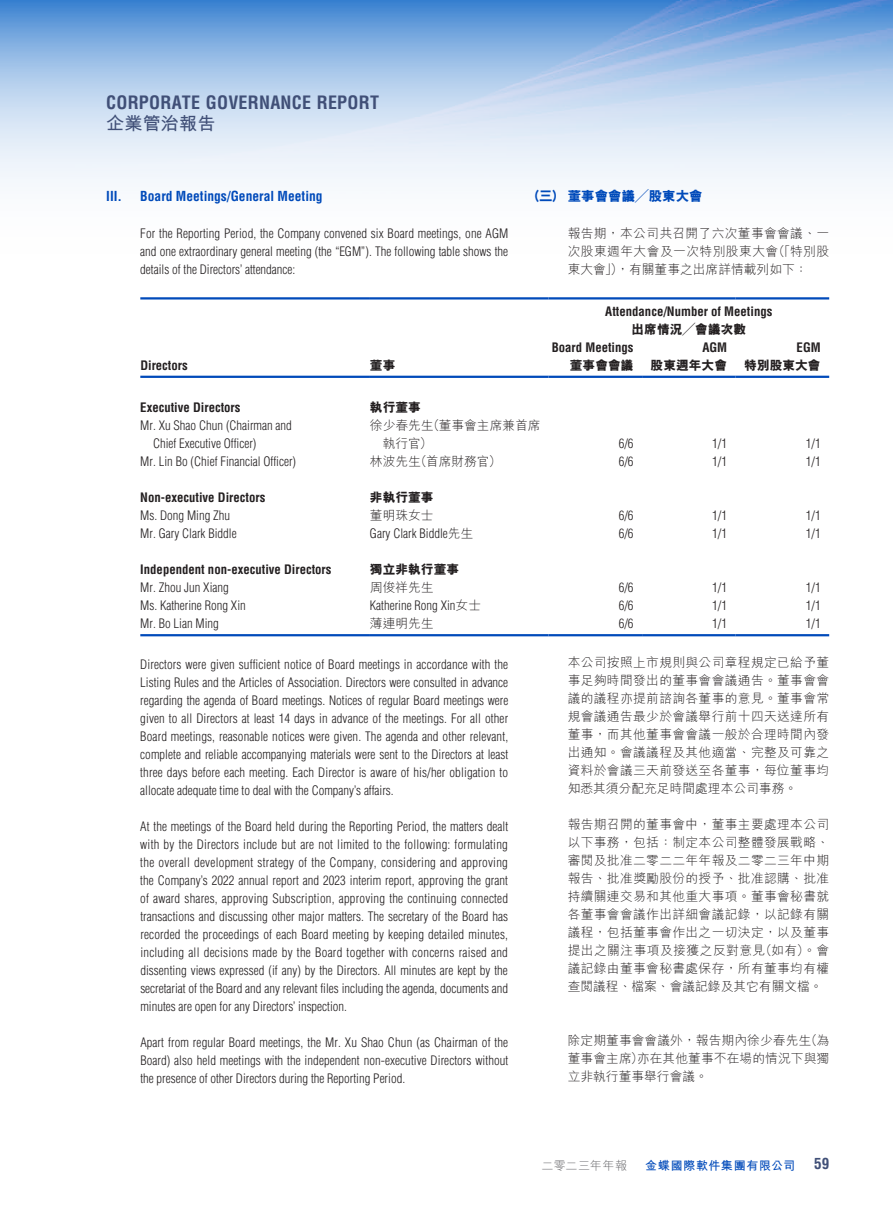
<style>
.page{position:relative;width:893px;height:1212px;background:#fff}
.page>*{position:absolute;margin:0;border:0;box-sizing:border-box;transform-origin:0 0}
.t1{font:700 condensed 18px "Helvetica LT Std";letter-spacing:.01em;color:#404f77}
.t2{font:700 18px "M Hei HK";letter-spacing:.015em;color:#404f77}
.t3{font:700 condensed 15px "Helvetica LT Std";color:#404f77}
.t4{font:700 condensed 13.5px "Helvetica LT Std";color:#004aba}
.t5{font:800 13.5px "M Hei HK";color:#004aba}
.t6{font:300 condensed 12.75px/18px "Helvetica LT Std";color:#231f20;text-align:justify}
.t7{font:300 12.75px/18px "M Hei HK";letter-spacing:.005em;color:#231f20;text-align:justify}
.t8{font:700 condensed 12.75px "Helvetica LT Std";color:#231f20}
.t9{font:800 12.75px "M Hei HK";color:#231f20}
.t10{font:700 12px "M Hei HK";letter-spacing:.05em;color:#004aba}
.t11{font:300 12px "M Hei HK";letter-spacing:.025em;color:#636366}
.s1{font-family:"M Hei HK";font-stretch:normal}
</style>
<div class="page">
<img style="left:0;top:0;width:893px;height:298px">
<hr style="left:140px;top:297px;width:230px;height:2px;background:#004aba">
<hr style="left:370px;top:297px;width:179px;height:2px;background:#004aba">
<hr style="left:549px;top:297px;width:187px;height:2px;background:#004aba">
<hr style="left:736px;top:297px;width:93px;height:2px;background:#004aba">
<hr style="left:140px;top:376px;width:230px;height:2px;background:#004aba">
<hr style="left:370px;top:376px;width:179px;height:2px;background:#004aba">
<hr style="left:549px;top:376px;width:93px;height:2px;background:#004aba">
<hr style="left:642px;top:376px;width:94px;height:2px;background:#004aba">
<hr style="left:736px;top:376px;width:93px;height:2px;background:#004aba">
<hr style="left:140px;top:634px;width:230px;height:2px;background:#004aba">
<hr style="left:370px;top:634px;width:179px;height:2px;background:#004aba">
<hr style="left:549px;top:634px;width:93px;height:2px;background:#004aba">
<hr style="left:642px;top:634px;width:94px;height:2px;background:#004aba">
<hr style="left:736px;top:634px;width:93px;height:2px;background:#004aba">
<h1 class="t1" style="left:106px;top:92px;width:274px">CORPORATE GOVERNANCE REPORT</h1>
<h1 class="t2" style="left:106px;top:111px;width:111px">企業管治報告</h1>
<p class="t4" style="left:106px;top:188px;width:17px">III.</p>
<p class="t4" style="left:140px;top:188px;width:184px">Board Meetings/General Meeting</p>
<p class="t6" style="left:140px;top:224px;width:369px">For the Reporting Period, the Company convened six Board meetings, one AGM and one extraordinary general meeting (the “EGM”). The following table shows the details of the Directors’ attendance:</p>
<p class="t5" style="left:527px;top:190px;width:177px">（三）董事會會議╱股東大會</p>
<p class="t7" style="left:568px;top:224px;width:263px">報告期，本公司共召開了六次董事會會議、一次股東週年大會及一次特別股東大會（「特別股東大會」），有關董事之出席詳情載列如下：</p>
<p class="t8" style="left:605px;top:303px;width:169px">Attendance/Number of Meetings</p>
<p class="t9" style="left:631px;top:323px;width:116px">出席情況╱會議次數</p>
<p class="t8" style="left:552px;top:339px;width:83px">Board Meetings</p>
<p class="t8" style="left:702px;top:339px;width:26px">AGM</p>
<p class="t8" style="left:797px;top:339px;width:26px">EGM</p>
<p class="t8" style="left:140px;top:357px;width:49px">Directors</p>
<p class="t9" style="left:370px;top:359px;width:27px">董事</p>
<p class="t9" style="left:570px;top:359px;width:65px">董事會會議</p>
<p class="t9" style="left:651px;top:359px;width:78px">股東週年大會</p>
<p class="t9" style="left:744px;top:359px;width:78px">特別股東大會</p>
<p class="t8" style="left:140px;top:400px;width:102px">Executive Directors</p>
<p class="t9" style="left:370px;top:401px;width:52px">執行董事</p>
<p class="t6" style="left:153px;top:417px;width:140px;text-indent:-13px">Mr. Xu Shao Chun (Chairman and<br>Chief Executive Officer)</p>
<p class="t7" style="left:383px;top:416px;width:160px;text-indent:-13px">徐少春先生（董事會主席兼首席執行官）</p>
<p class="t6" style="left:619px;top:435px;width:16px">6/6</p>
<p class="t6" style="left:712px;top:435px;width:16px">1/1</p>
<p class="t6" style="left:806px;top:435px;width:16px">1/1</p>
<p class="t6" style="left:140px;top:453px;width:157px">Mr. Lin Bo (Chief Financial Officer)</p>
<p class="t7" style="left:370px;top:452px;width:133px">林波先生（首席財務官）</p>
<p class="t6" style="left:619px;top:453px;width:16px">6/6</p>
<p class="t6" style="left:712px;top:453px;width:16px">1/1</p>
<p class="t6" style="left:806px;top:453px;width:16px">1/1</p>
<p class="t8" style="left:140px;top:490px;width:126px">Non-executive Directors</p>
<p class="t9" style="left:370px;top:491px;width:65px">非執行董事</p>
<p class="t6" style="left:140px;top:507px;width:91px">Ms. Dong Ming Zhu</p>
<p class="t7" style="left:370px;top:506px;width:65px">董明珠女士</p>
<p class="t6" style="left:619px;top:507px;width:16px">6/6</p>
<p class="t6" style="left:712px;top:507px;width:16px">1/1</p>
<p class="t6" style="left:806px;top:507px;width:16px">1/1</p>
<p class="t6" style="left:140px;top:525px;width:98px">Mr. Gary Clark Biddle</p>
<p class="t6" style="left:370px;top:525px;width:105px">Gary Clark Biddle<span class="s1">先生</span></p>
<p class="t6" style="left:619px;top:525px;width:16px">6/6</p>
<p class="t6" style="left:712px;top:525px;width:16px">1/1</p>
<p class="t6" style="left:806px;top:525px;width:16px">1/1</p>
<p class="t8" style="left:140px;top:562px;width:193px">Independent non-executive Directors</p>
<p class="t9" style="left:370px;top:563px;width:91px">獨立非執行董事</p>
<p class="t6" style="left:140px;top:579px;width:90px">Mr. Zhou Jun Xiang</p>
<p class="t7" style="left:370px;top:578px;width:65px">周俊祥先生</p>
<p class="t6" style="left:619px;top:579px;width:16px">6/6</p>
<p class="t6" style="left:712px;top:579px;width:16px">1/1</p>
<p class="t6" style="left:806px;top:579px;width:16px">1/1</p>
<p class="t6" style="left:140px;top:597px;width:107px">Ms. Katherine Rong Xin</p>
<p class="t6" style="left:370px;top:597px;width:113px">Katherine Rong Xin<span class="s1">女士</span></p>
<p class="t6" style="left:619px;top:597px;width:16px">6/6</p>
<p class="t6" style="left:712px;top:597px;width:16px">1/1</p>
<p class="t6" style="left:806px;top:597px;width:16px">1/1</p>
<p class="t6" style="left:140px;top:615px;width:80px">Mr. Bo Lian Ming</p>
<p class="t7" style="left:370px;top:614px;width:65px">薄連明先生</p>
<p class="t6" style="left:619px;top:615px;width:16px">6/6</p>
<p class="t6" style="left:712px;top:615px;width:16px">1/1</p>
<p class="t6" style="left:806px;top:615px;width:16px">1/1</p>
<p class="t6" style="left:140px;top:655px;width:370px">Directors were given sufficient notice of Board meetings in accordance with the Listing Rules and the Articles of Association. Directors were consulted in advance regarding the agenda of Board meetings. Notices of regular Board meetings were given to all Directors at least 14 days in advance of the meetings. For all other Board meetings, reasonable notices were given. The agenda and other relevant, complete and reliable accompanying materials were sent to the Directors at least three days before each meeting. Each Director is aware of his/her obligation to allocate adequate time to deal with the Company’s affairs.</p>
<p class="t6" style="left:140px;top:817px;width:370px">At the meetings of the Board held during the Reporting Period, the matters dealt with by the Directors include but are not limited to the following: formulating the overall development strategy of the Company, considering and approving the Company’s 2022 annual report and 2023 interim report, approving the grant of award shares, approving Subscription, approving the continuing connected transactions and discussing other major matters. The secretary of the Board has recorded the proceedings of each Board meeting by keeping detailed minutes, including all decisions made by the Board together with concerns raised and dissenting views expressed (if any) by the Directors. All minutes are kept by the secretariat of the Board and any relevant files including the agenda, documents and minutes are open for any Directors’ inspection.</p>
<p class="t6" style="left:140px;top:1033px;width:370px">Apart from regular Board meetings, the Mr. Xu Shao Chun (as Chairman of the Board) also held meetings with the independent non-executive Directors without the presence of other Directors during the Reporting Period.</p>
<p class="t7" style="left:568px;top:653px;width:263px">本公司按照上市規則與公司章程規定已給予董事足夠時間發出的董事會會議通告。董事會會議的議程亦提前諮詢各董事的意見。董事會常規會議通告最少於會議舉行前十四天送達所有董事，而其他董事會會議一般於合理時間內發出通知。會議議程及其他適當、完整及可靠之資料於會議三天前發送至各董事，每位董事均知悉其須分配充足時間處理本公司事務。</p>
<p class="t7" style="left:568px;top:815px;width:263px">報告期召開的董事會中，董事主要處理本公司以下事務，包括：制定本公司整體發展戰略、審閱及批准二零二二年年報及二零二三年中期報告、批准獎勵股份的授予、批准認購、批准持續關連交易和其他重大事項。董事會秘書就各董事會會議作出詳細會議記錄，以記錄有關議程，包括董事會作出之一切決定，以及董事提出之關注事項及接獲之反對意見（如有）。會議記錄由董事會秘書處保存，所有董事均有權查閱議程、檔案、會議記錄及其它有關文檔。</p>
<p class="t7" style="left:568px;top:1031px;width:263px">除定期董事會會議外，報告期內徐少春先生（為董事會主席）亦在其他董事不在場的情況下與獨立非執行董事舉行會議。</p>
<p class="t11" style="left:542px;top:1159px;width:87px">二零二三年年報</p>
<p class="t10" style="left:645px;top:1157px;width:152px">金蝶國際軟件集團有限公司</p>
<p class="t3" style="left:814px;top:1154px;width:16px">59</p>
</div>
